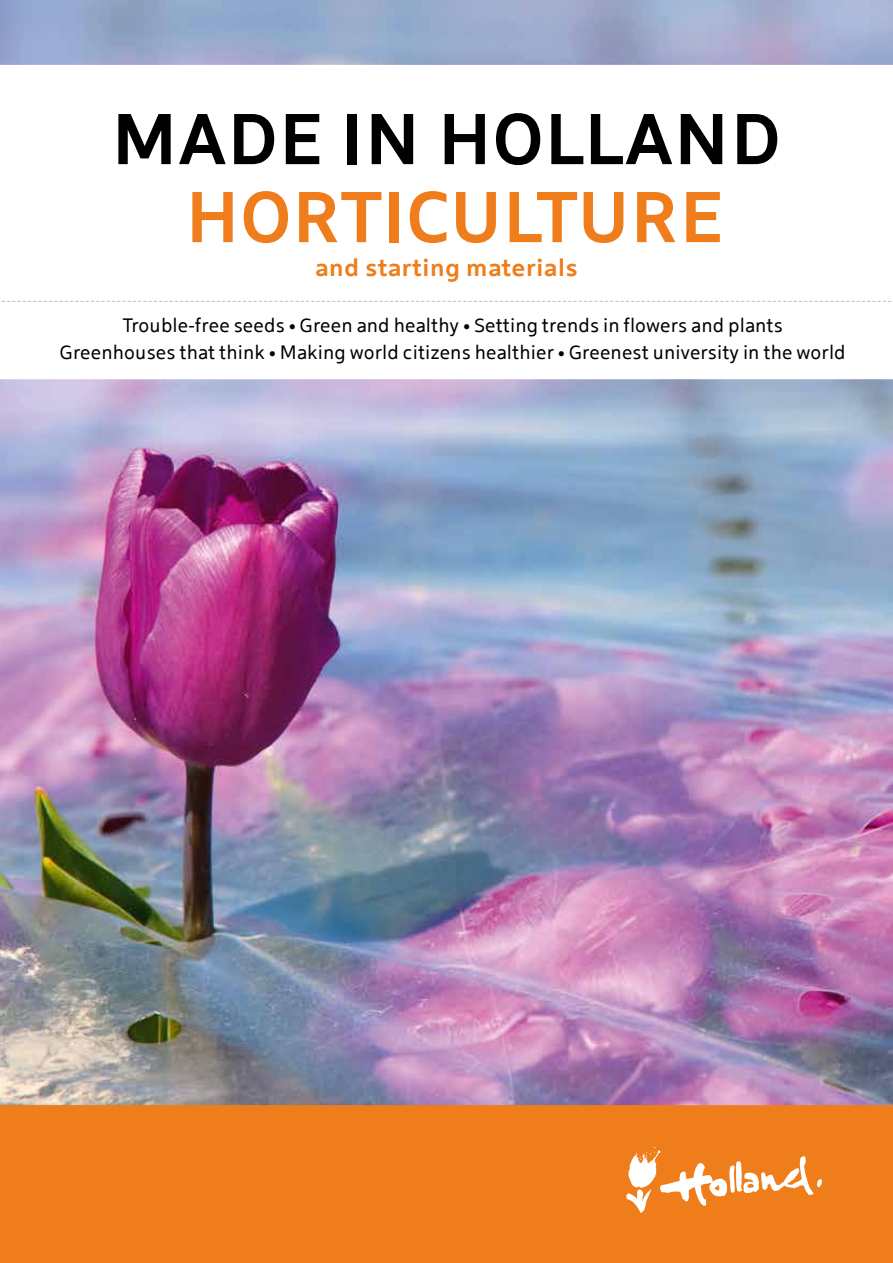
<style>
.page{position:relative;width:893px;height:1263px;background:#fff}
.page>*{position:absolute;margin:0;border:0;box-sizing:border-box;transform-origin:0 0}
.t1{font:700 72px "Holland Sans";color:#000}
.t2{font:700 72px "Holland Sans";color:#ef7d1b}
.t3{font:700 24px "Holland Sans";color:#ef7d1b}
.t4{font:19.35px/27px "Holland Sans";color:#000;text-align:center}
</style>
<div class="page">
<img style="left:0;top:0;width:893px;height:1105px">
<div style="left:0;top:1105px;width:893px;height:158px;background:#ef7d1b"></div>
<svg style="left:0;top:65px;width:893px;height:314px"></svg>
<svg style="left:0;top:301px;width:893px;height:1px"></svg>
<svg style="left:624px;top:1146px;width:198px;height:67px"></svg>
<h1 class="t1" style="left:111px;top:80px;width:672px">MADE IN HOLLAND</h1>
<h1 class="t2" style="left:185px;top:158px;width:540px">HORTICULTURE</h1>
<p class="t3" style="left:315px;top:248px;width:264px">and starting materials</p>
<p class="t4" style="left:60px;top:310px;width:787px">Trouble-free seeds • Green and healthy • Setting trends in flowers and plants<br>Greenhouses that think • Making world citizens healthier • Greenest university in the world</p>
</div>
